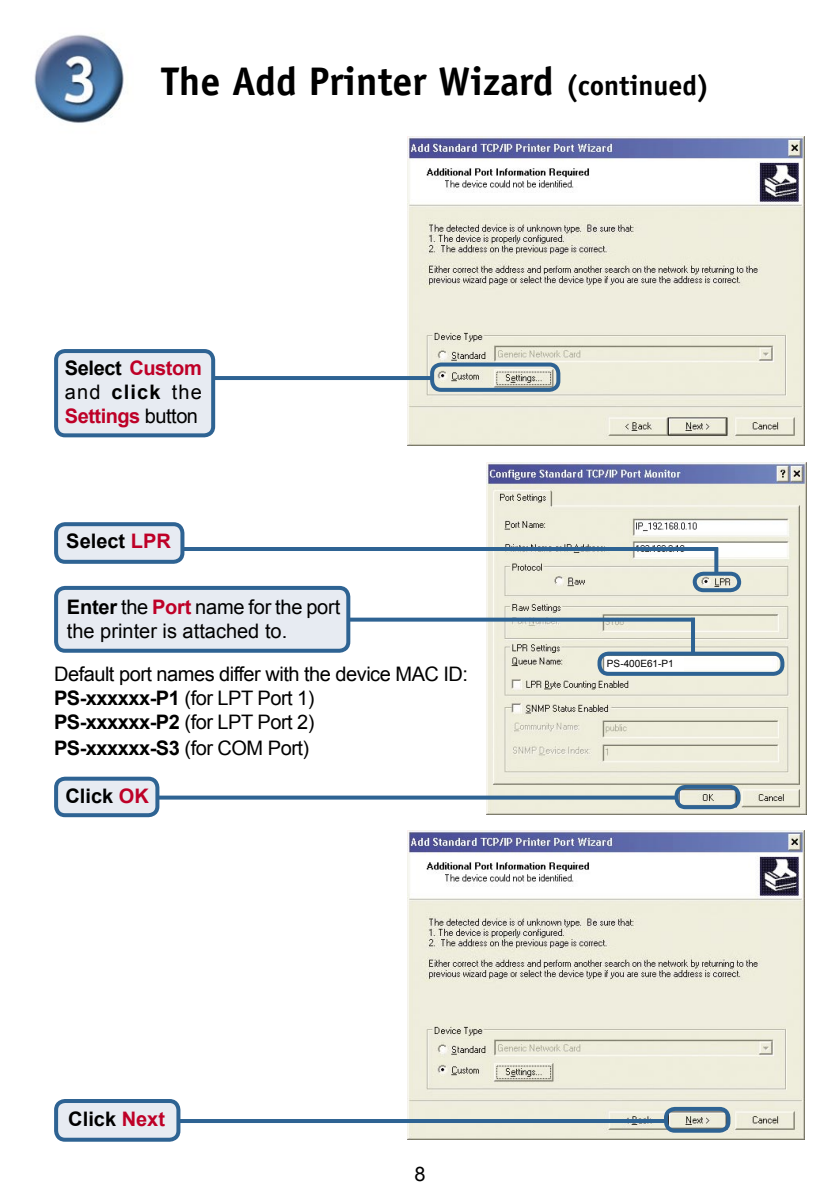
<style>
.page{position:relative;width:840px;height:1191px;background:#fff}
.page>*{position:absolute;margin:0;border:0;box-sizing:border-box;transform-origin:0 0}
.t1{font:700 40px "Officina Sans";color:#000}
.t2{font:20px "Arial";letter-spacing:-.025em;color:#000}
.t3{font:20px/24px "Arial";color:#000}
.t4{font:700 20px/24px "Arial";letter-spacing:-.02em;color:#be0027;text-align:justify}
.t5{font:700 20px "Arial";color:#000}
.t6{font:700 20px "Arial";letter-spacing:-.025em;color:#000}
.t7{font:10px "Arial";color:#000}
.s1{font-size:28px}
.s2{color:#000}
.s3{font-weight:400;color:#000}
.s4{color:#be0027}
.s5{font-weight:700}
.s6{font-weight:700;color:#be0027}
.s7{font-weight:400}
</style>
<div class="page">
<img style="left:486px;top:462px;width:320px;height:352px">
<img style="left:407px;top:830px;width:396px;height:309px">
<img style="left:407px;top:136px;width:396px;height:309px">
<hr style="left:177px;top:1119px;width:490px;height:4px;background:#2e6393">
<svg style="left:54px;top:1099px;width:127px;height:40px;background:#c5d2e0"></svg>
<svg style="left:661px;top:1104px;width:71px;height:26px;background:#acb9ba"></svg>
<svg style="left:161px;top:795px;width:511px;height:4px;background:#4c79a1"></svg>
<svg style="left:54px;top:776px;width:107px;height:39px;background:#c2d0df"></svg>
<svg style="left:672px;top:783px;width:70px;height:24px;background:#a5b3b7"></svg>
<svg style="left:690px;top:570px;width:52px;height:20px"></svg>
<svg style="left:595px;top:649px;width:191px;height:25px"></svg>
<svg style="left:352px;top:617px;width:342px;height:4px"></svg>
<svg style="left:54px;top:585px;width:298px;height:65px;background:#d4dde8"></svg>
<hr style="left:210px;top:376px;width:222px;height:4px;background:#2e6393">
<svg style="left:428px;top:360px;width:134px;height:30px;background:#b3bebf"></svg>
<hr style="left:181px;top:547px;width:536px;height:4px;background:#2e6393">
<svg style="left:54px;top:522px;width:131px;height:40px;background:#c2d0df"></svg>
<svg style="left:54px;top:349px;width:162px;height:86px;background:#d2dbe7"></svg>
<svg style="left:714px;top:547px;width:4px;height:27px"></svg>
<svg style="left:690px;top:618px;width:4px;height:35px"></svg>
<img style="left:34px;top:34px;width:90px;height:89px">
<div style="left:604px;top:657px;width:78px;height:13px;background:#fff"></div>
<p class="t1" style="left:161px;top:56px;width:549px">The Add Printer Wizard <span class="s1">(continued)</span></p>
<p class="t4" style="left:65px;top:357px;width:138px"><span class="s2">Select</span> Custom <span class="s3">and</span> <span class="s2">click</span> <span class="s3">the </span>Settings <span class="s3">button</span></p>
<p class="t5" style="left:66px;top:528px;width:106px">Select <span class="s4">LPR</span></p>
<p class="t3" style="left:67px;top:595px;width:275px"><span class="s5">Enter</span> the <span class="s6">Port</span> name for the port the printer is attached to.</p>
<p class="t2" style="left:54px;top:660px;width:415px">Default port names differ with the device MAC ID:</p>
<p class="t2" style="left:54px;top:684px;width:262px"><span class="s5">PS-xxxxxx-P1</span> (for LPT Port 1)</p>
<p class="t2" style="left:54px;top:708px;width:262px"><span class="s5">PS-xxxxxx-P2</span> (for LPT Port 2)</p>
<p class="t6" style="left:54px;top:734px;width:256px">PS-xxxxxx-S3 <span class="s7">(for COM Port)</span></p>
<p class="t5" style="left:65px;top:782px;width:85px">Click <span class="s4">OK</span></p>
<p class="t5" style="left:68px;top:1106px;width:98px">Click <span class="s4">Next</span></p>
<p class="t2" style="left:414px;top:1160px;width:13px">8</p>
<p class="t7" style="left:606px;top:657px;width:68px">PS-400E61-P1</p>
</div>
